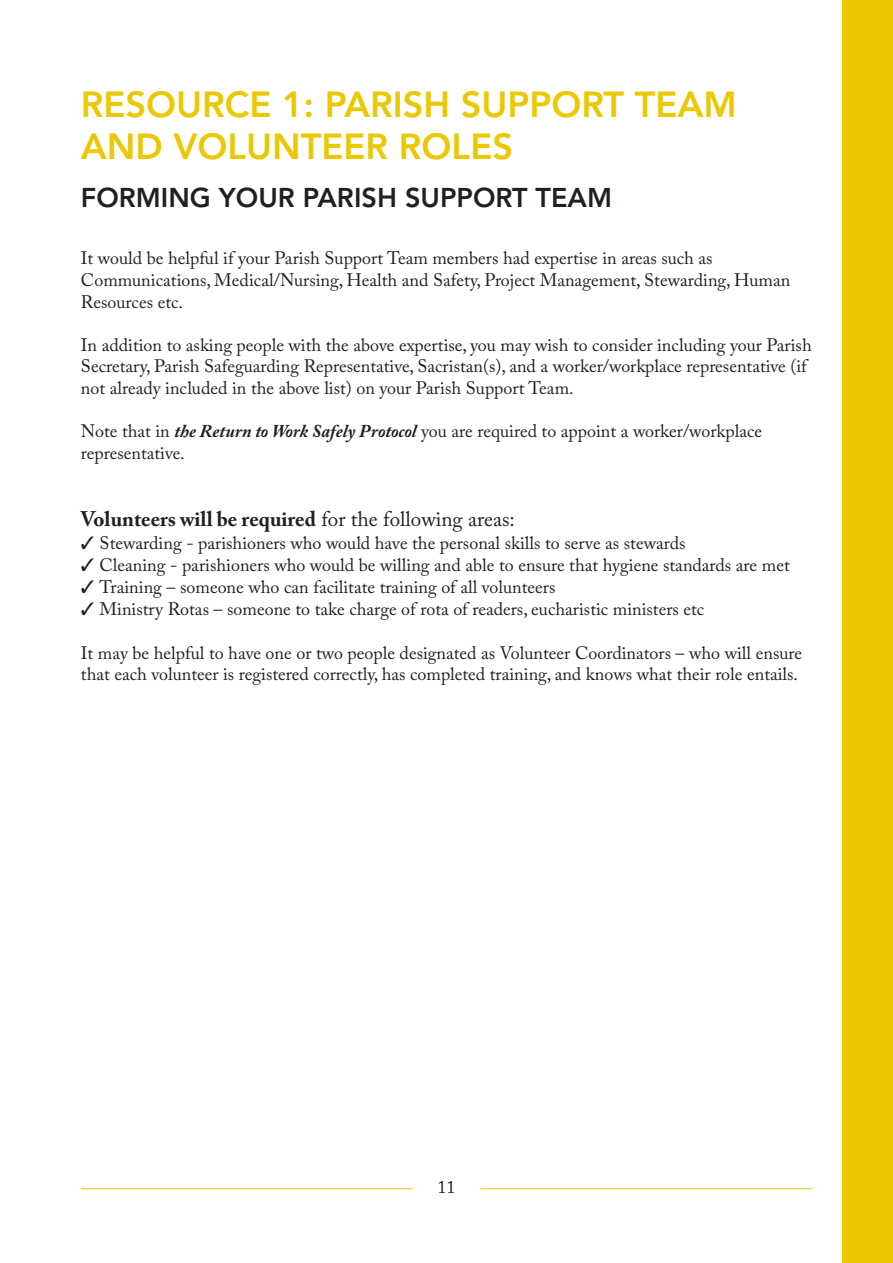
<style>
.page{position:relative;width:893px;height:1263px;background:#fff}
.page>*{position:absolute;margin:0;border:0;box-sizing:border-box;transform-origin:0 0}
.t1{font:800 36px/41.7px "Avenir";color:#ebc802}
.t2{font:800 27px "Avenir";color:#231f20}
.t3{font:700 21px "Adobe Caslon Pro";color:#231f20}
.t4{font:18px/21.6px "Adobe Caslon Pro";color:#231f20}
.s1{font-weight:700;font-style:italic}
.s2{font-weight:400}
</style>
<div class="page">
<div style="left:842px;top:0;width:51px;height:1263px;background:#ebc802"></div>
<hr style="left:81px;top:1188px;width:332px;height:1px;background:#ebc802">
<hr style="left:480px;top:1188px;width:332px;height:1px;background:#ebc802">
<h1 class="t1" style="left:81px;top:87px;width:657px">RESOURCE 1: PARISH SUPPORT TEAM<br>AND VOLUNTEER ROLES</h1>
<h2 class="t2" style="left:81px;top:186px;width:532px">FORMING YOUR PARISH SUPPORT TEAM</h2>
<p class="t4" style="left:81px;top:250px;width:711px">It would be helpful if your Parish Support Team members had expertise in areas such as<br>Communications, Medical/Nursing, Health and Safety, Project Management, Stewarding, Human<br>Resources etc.</p>
<p class="t4" style="left:81px;top:336px;width:732px">In addition to asking people with the above expertise, you may wish to consider including your Parish<br>Secretary, Parish Safeguarding Representative, Sacristan(s), and a worker/workplace representative (if not already included in the above list) on your Parish Support Team.</p>
<p class="t4" style="left:81px;top:423px;width:683px">Note that in <span class="s1">the Return to Work Safely Protocol</span> you are required to appoint a worker/workplace representative.</p>
<p class="t3" style="left:81px;top:506px;width:435px">Volunteers will be required <span class="s2">for the following areas:</span></p>
<p class="t4" style="left:81px;top:535px;width:606px">✓ Stewarding - parishioners who would have the personal skills to serve as stewards</p>
<p class="t4" style="left:81px;top:557px;width:710px">✓ Cleaning - parishioners who would be willing and able to ensure that hygiene standards are met</p>
<p class="t4" style="left:81px;top:579px;width:476px">✓ Training – someone who can facilitate training of all volunteers</p>
<p class="t4" style="left:81px;top:601px;width:625px">✓ Ministry Rotas – someone to take charge of rota of readers, eucharistic ministers etc</p>
<p class="t4" style="left:81px;top:644px;width:723px">It may be helpful to have one or two people designated as Volunteer Coordinators – who will ensure that each volunteer is registered correctly, has completed training, and knows what their role entails.</p>
<p class="t4" style="left:437px;top:1178px;width:19px">11</p>
</div>
